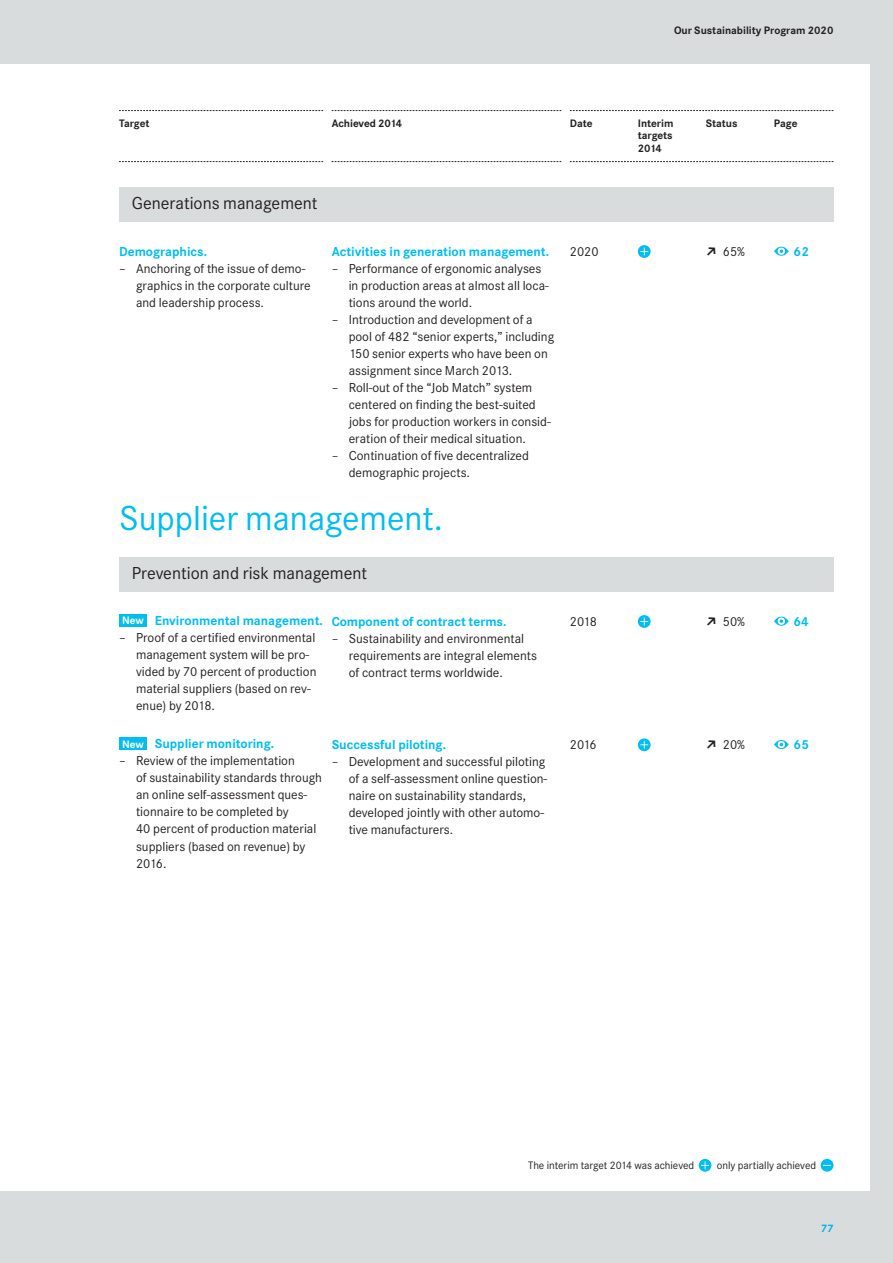
<style>
.page{position:relative;width:893px;height:1263px;background:#d9dcdd}
.page>*{position:absolute;margin:0;border:0;box-sizing:border-box;transform-origin:0 0}
.t1{font:36px "Corporate S";color:#01bdf2}
.t2{font:18px "Corporate S";color:#231f20}
.t3{font:13.5px/17px "Corporate S";color:#231f20}
.t4{font:700 13.5px "Corporate S";color:#01bdf2}
.t5{font:700 11.25px/12.8px "Corporate S";color:#231f20}
.t6{font:11.25px "Corporate S";color:#231f20}
.t7{font:700 11.25px "Corporate S";letter-spacing:-.01em;color:#fff}
.t8{font:700 11.25px "Corporate S";color:#01b5e7}
</style>
<div class="page">
<div style="left:0;top:64px;width:870px;height:1127px;background:#fff"></div>
<svg style="left:699px;top:1159px;width:12px;height:13px"></svg>
<svg style="left:821px;top:1159px;width:12px;height:13px"></svg>
<svg style="left:774px;top:247px;width:15px;height:9px"></svg>
<svg style="left:638px;top:245px;width:13px;height:13px"></svg>
<div style="left:119px;top:187px;width:714px;height:34px;background:#d9dcdd"></div>
<div style="left:119px;top:557px;width:714px;height:34px;background:#d9dcdd"></div>
<svg style="left:774px;top:617px;width:15px;height:9px"></svg>
<div style="left:119px;top:614px;width:28px;height:13px;background:#01bdf2"></div>
<svg style="left:638px;top:615px;width:13px;height:13px"></svg>
<svg style="left:774px;top:740px;width:15px;height:9px"></svg>
<div style="left:119px;top:737px;width:28px;height:13px;background:#01bdf2"></div>
<svg style="left:638px;top:738px;width:13px;height:13px"></svg>
<svg style="left:119px;top:161px;width:204px;height:1px"></svg>
<svg style="left:332px;top:161px;width:229px;height:1px"></svg>
<svg style="left:570px;top:161px;width:263px;height:1px"></svg>
<svg style="left:119px;top:110px;width:204px;height:1px"></svg>
<svg style="left:332px;top:110px;width:229px;height:1px"></svg>
<svg style="left:570px;top:110px;width:263px;height:1px"></svg>
<p class="t5" style="left:674px;top:24px;width:161px">Our Sustainability Program 2020</p>
<p class="t5" style="left:119px;top:116px;width:32px">Target</p>
<p class="t5" style="left:332px;top:116px;width:72px">Achieved 2014</p>
<p class="t5" style="left:570px;top:116px;width:24px">Date</p>
<p class="t5" style="left:638px;top:116px;width:37px">Interim</p>
<p class="t5" style="left:706px;top:116px;width:33px">Status</p>
<p class="t5" style="left:774px;top:116px;width:25px">Page</p>
<p class="t5" style="left:638px;top:129px;width:36px">targets<br>2014</p>
<h2 class="t2" style="left:132px;top:192px;width:187px">Generations management</h2>
<p class="t4" style="left:332px;top:243px;width:219px">Activities in generation management.</p>
<p class="t3" style="left:349px;top:259px;width:201px;text-indent:-17px">– Performance of ergonomic analyses in production areas at almost all loca&shy;tions around the world.</p>
<p class="t3" style="left:349px;top:311px;width:207px;text-indent:-17px">– Introduction and development of a pool of 482 “senior experts,” including 150 senior experts who have been on assignment since March 2013.</p>
<p class="t3" style="left:349px;top:379px;width:203px;text-indent:-17px">– Roll-out of the “Job Match” system centered on finding the best-suited jobs for production workers in consid&shy;eration of their medical situation.</p>
<p class="t3" style="left:349px;top:447px;width:182px;text-indent:-17px">– Continuation of five decentralized demographic projects.</p>
<p class="t4" style="left:119px;top:243px;width:90px">Demographics.</p>
<p class="t3" style="left:570px;top:242px;width:30px">2020</p>
<p class="t3" style="left:723px;top:243px;width:24px">65%</p>
<p class="t4" style="left:794px;top:243px;width:17px">62</p>
<p class="t3" style="left:136px;top:259px;width:176px;text-indent:-17px">– Anchoring of the issue of demo&shy;graphics in the corporate culture and leadership process.</p>
<h1 class="t1" style="left:119px;top:497px;width:326px">Supplier management.</h1>
<h2 class="t2" style="left:132px;top:562px;width:237px">Prevention and risk management</h2>
<p class="t4" style="left:155px;top:612px;width:170px">Environmental management.</p>
<p class="t3" style="left:570px;top:612px;width:29px">2018</p>
<p class="t3" style="left:723px;top:612px;width:24px">50%</p>
<p class="t4" style="left:794px;top:613px;width:17px">64</p>
<p class="t3" style="left:136px;top:629px;width:182px;text-indent:-17px">– Proof of a certified environmental management system will be pro&shy;vided by 70 percent of production material suppliers (based on rev&shy;enue) by 2018.</p>
<p class="t7" style="left:122px;top:614px;width:23px">New</p>
<p class="t4" style="left:332px;top:613px;width:176px">Component of contract terms.</p>
<p class="t3" style="left:349px;top:629px;width:190px;text-indent:-17px">– Sustainability and environmental requirements are integral elements of contract terms worldwide.</p>
<p class="t4" style="left:155px;top:736px;width:121px">Supplier monitoring.</p>
<p class="t3" style="left:570px;top:736px;width:28px">2016</p>
<p class="t3" style="left:723px;top:736px;width:24px">20%</p>
<p class="t4" style="left:794px;top:736px;width:17px">65</p>
<p class="t3" style="left:136px;top:752px;width:187px;text-indent:-17px">– Review of the implementation<br>of sustainability standards through an online self-assessment ques&shy;tionnaire to be completed by<br>40 percent of production material suppliers (based on revenue) by<br>2016.</p>
<p class="t7" style="left:122px;top:737px;width:23px">New</p>
<p class="t4" style="left:332px;top:736px;width:116px">Successful piloting.</p>
<p class="t3" style="left:349px;top:753px;width:200px;text-indent:-17px">– Development and successful piloting of a self-assessment online question&shy;naire on sustainability standards, developed jointly with other automo&shy;tive manufacturers.</p>
<p class="t6" style="left:528px;top:1159px;width:168px">The interim target 2014 was achieved</p>
<p class="t6" style="left:717px;top:1159px;width:101px">only partially achieved</p>
<p class="t8" style="left:821px;top:1222px;width:14px">77</p>
</div>
